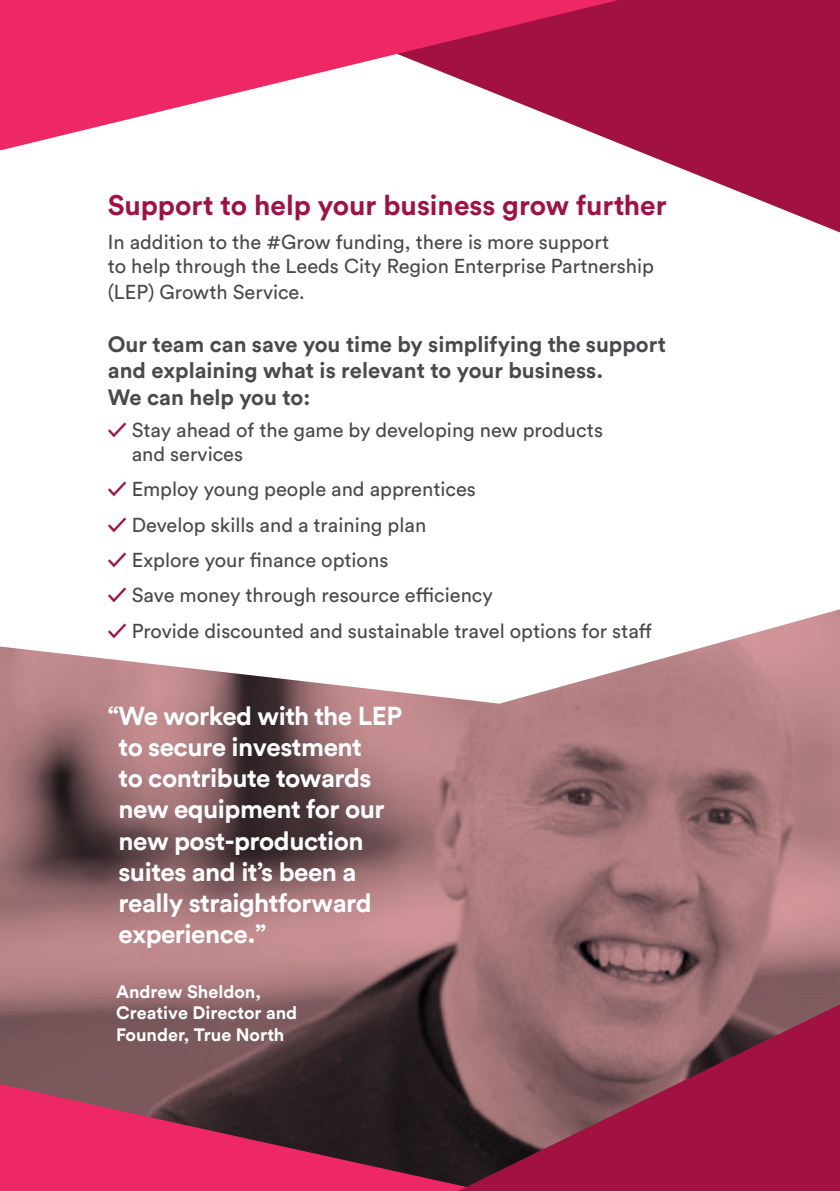
<style>
.page{position:relative;width:840px;height:1191px;background:#fff}
.page>*{position:absolute;margin:0;border:0;box-sizing:border-box;transform-origin:0 0}
.t1{font:700 28px "Circular Std";color:#a11142}
.t2{font:700 26px/31.2px "Circular TT";letter-spacing:-.02em;color:#fff}
.t3{font:700 22px/26.4px "Circular Std";color:#4a4a4c}
.t4{font:20px/24px "Circular Std";color:#4a4a4c}
.t5{font:700 18px/21.6px "Circular TT";color:#fff}
.s1{font-weight:700;color:#a11142}
</style>
<div class="page">
<img style="left:0;top:609px;width:839px;height:475px">
<svg style="left:618px;top:0;width:221px;height:232px;fill:#a11142"></svg>
<svg style="left:1px;top:1084px;width:456px;height:107px;background:#982749"></svg>
<svg style="left:457px;top:1004px;width:382px;height:187px;background:#913751"></svg>
<hr style="left:0;top:1084px;width:1px;height:107px;background:#ee2765">
<svg style="left:0;top:0;width:618px;height:150px;fill:#ee2765"></svg>
<h1 class="t1" style="left:108px;top:187px;width:560px">Support to help your business grow further</h1>
<p class="t4" style="left:108px;top:229px;width:547px">In addition to the #Grow funding, there is more support<br>to help through the Leeds City Region Enterprise Partnership</p>
<p class="t4" style="left:108px;top:280px;width:198px">(LEP) Growth Service.</p>
<p class="t3" style="left:108px;top:330px;width:559px">Our team can save you time by simplifying the support and explaining what is relevant to your business.<br>We can help you to:</p>
<p class="t4" style="left:132px;top:418px;width:472px;text-indent:-24px"><span class="s1">✓</span> Stay ahead of the game by developing new products and services</p>
<p class="t4" style="left:108px;top:477px;width:369px"><span class="s1">✓</span> Employ young people and apprentices</p>
<p class="t4" style="left:108px;top:512px;width:320px"><span class="s1">✓</span> Develop skills and a training plan</p>
<p class="t4" style="left:108px;top:548px;width:282px"><span class="s1">✓</span> Explore your finance options</p>
<p class="t4" style="left:108px;top:583px;width:386px"><span class="s1">✓</span> Save money through resource efficiency</p>
<p class="t4" style="left:108px;top:618px;width:545px"><span class="s1">✓</span> Provide discounted and sustainable travel options for staff</p>
<h2 class="t2" style="left:118px;top:699px;width:285px;text-indent:-11px">“We worked with the LEP to secure investment<br>to contribute towards new equipment for our new post-production suites and it’s been a really straightforward experience.”</h2>
<p class="t5" style="left:116px;top:980px;width:183px">Andrew Sheldon,<br>Creative Director and<br>Founder, True North</p>
</div>
